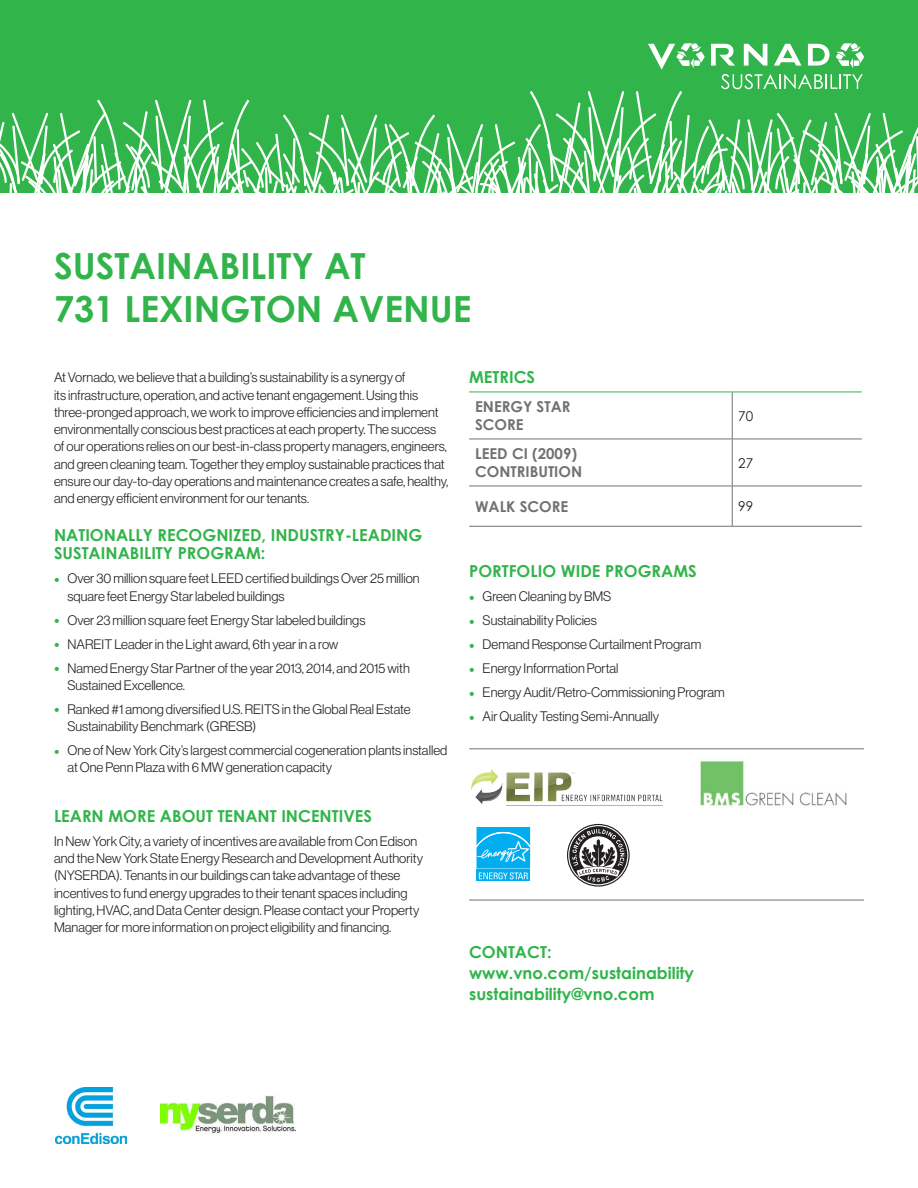
<style>
.page{position:relative;width:918px;height:1188px;background:#fff}
.page>*{position:absolute;margin:0;border:0;box-sizing:border-box;transform-origin:0 0}
.Headline_A_-_Green{font:700 36px/43.2px "Century Gothic";color:#31b44a}
.Subhead_-_GREEN{font:700 16.5px/18px "Century Gothic";color:#31b44a}
.Website___Green{font:700 16.5px "Century Gothic";color:#31b44a}
.Table_Gray_Text_All{font:700 15px/18px "Century Gothic";color:#707171}
.Body_Text{font:13.5px/17.2px "N Haas Grotesk DS Std 45 Lt";color:#231f20}
.Table_Black_Text{font:13.5px "Century Gothic";color:#231f20}
.s1{font-family:"Myriad Pro";font-size:19.5px;color:#31b44a}
</style>
<div class="page">
<img style="left:161px;top:1096px;width:135px;height:38px">
<img style="left:55px;top:1087px;width:71px;height:56px">
<hr style="left:469px;top:748px;width:395px;height:1px;background:#707171">
<hr style="left:469px;top:900px;width:395px;height:1px;background:#707171">
<img style="left:471px;top:769px;width:192px;height:37px">
<svg style="left:476px;top:827px;width:55px;height:54px;background:#2cbbf1"></svg>
<svg style="left:567px;top:824px;width:63px;height:63px"></svg>
<img style="left:700px;top:761px;width:146px;height:45px">
<hr style="left:469px;top:392px;width:263px;height:1px;background:#31b44a">
<hr style="left:732px;top:392px;width:130px;height:1px;background:#31b44a">
<hr style="left:732px;top:392px;width:1px;height:47px;background:#707171">
<hr style="left:469px;top:439px;width:263px;height:1px;background:#707171">
<hr style="left:732px;top:439px;width:130px;height:1px;background:#707171">
<hr style="left:732px;top:439px;width:1px;height:47px;background:#707171">
<hr style="left:469px;top:486px;width:263px;height:1px;background:#707171">
<hr style="left:732px;top:486px;width:130px;height:1px;background:#707171">
<hr style="left:732px;top:486px;width:1px;height:40px;background:#707171">
<hr style="left:469px;top:526px;width:263px;height:1px;background:#707171">
<hr style="left:732px;top:526px;width:130px;height:1px;background:#707171">
<div style="left:0;top:0;width:918px;height:192px;background:#31b44a"></div>
<svg style="left:0;top:43px;width:918px;height:150px"></svg>
<p class="Headline_A_-_Green" style="left:54px;top:242px;width:419px">SUSTAINABILITY AT<br>731 LEXINGTON AVENUE</p>
<p class="Body_Text" style="left:54px;top:369px;width:396px">At Vornado, we believe that a building’s sustainability is a synergy of<br>its infrastructure, operation, and active tenant engagement. Using this three-pronged approach, we work to improve efficiencies and implement environmentally conscious best practices at each property. The success of our operations relies on our best-in-class property managers, engineers, and green cleaning team. Together they employ sustainable practices that ensure our day-to-day operations and maintenance creates a safe, healthy, and energy efficient environment for our tenants.</p>
<p class="Subhead_-_GREEN" style="left:54px;top:526px;width:370px">NATIONALLY RECOGNIZED, INDUSTRY-LEADING<br>SUSTAINABILITY PROGRAM:</p>
<p class="Body_Text" style="left:68px;top:570px;width:354px;text-indent:-14px"><span class="s1">•</span> Over 30 million square feet LEED certified buildings Over 25 million square feet Energy Star labeled buildings</p>
<p class="Body_Text" style="left:54px;top:611px;width:313px"><span class="s1">•</span> Over 23 million square feet Energy Star labeled buildings</p>
<p class="Body_Text" style="left:54px;top:635px;width:286px"><span class="s1">•</span> NAREIT Leader in the Light award, 6th year in a row</p>
<p class="Body_Text" style="left:68px;top:659px;width:344px;text-indent:-14px"><span class="s1">•</span> Named Energy Star Partner of the year 2013, 2014, and 2015 with<br>Sustained Excellence.</p>
<p class="Body_Text" style="left:68px;top:701px;width:345px;text-indent:-14px"><span class="s1">•</span> Ranked #1 among diversified U.S. REITS in the Global Real Estate<br>Sustainability Benchmark (GRESB)</p>
<p class="Body_Text" style="left:68px;top:742px;width:381px;text-indent:-14px"><span class="s1">•</span> One of New York City’s largest commercial cogeneration plants installed at One Penn Plaza with 6 MW generation capacity</p>
<p class="Subhead_-_GREEN" style="left:54px;top:806px;width:320px">LEARN MORE ABOUT TENANT INCENTIVES</p>
<p class="Body_Text" style="left:54px;top:833px;width:371px">In New York City, a variety of incentives are available from Con Edison and the New York State Energy Research and Development Authority (NYSERDA). Tenants in our buildings can take advantage of these incentives to fund energy upgrades to their tenant spaces including lighting, HVAC, and Data Center design. Please contact your Property Manager for more information on project eligibility and financing.</p>
<p class="Subhead_-_GREEN" style="left:469px;top:367px;width:67px">METRICS</p>
<p class="Table_Gray_Text_All" style="left:475px;top:397px;width:97px">ENERGY STAR<br>SCORE</p>
<p class="Table_Black_Text" style="left:738px;top:406px;width:16px">70</p>
<p class="Table_Gray_Text_All" style="left:475px;top:444px;width:109px">LEED CI (2009)<br>CONTRIBUTION</p>
<p class="Table_Black_Text" style="left:738px;top:453px;width:16px">27</p>
<p class="Table_Gray_Text_All" style="left:475px;top:497px;width:95px">WALK SCORE</p>
<p class="Table_Black_Text" style="left:738px;top:497px;width:16px">99</p>
<p class="Subhead_-_GREEN" style="left:469px;top:562px;width:229px">PORTFOLIO WIDE PROGRAMS</p>
<p class="Body_Text" style="left:469px;top:588px;width:144px"><span class="s1">•</span> Green Cleaning by BMS</p>
<p class="Body_Text" style="left:469px;top:612px;width:129px"><span class="s1">•</span> Sustainability Policies</p>
<p class="Body_Text" style="left:469px;top:636px;width:234px"><span class="s1">•</span> Demand Response Curtailment Program</p>
<p class="Body_Text" style="left:469px;top:660px;width:151px"><span class="s1">•</span> Energy Information Portal</p>
<p class="Body_Text" style="left:469px;top:684px;width:257px"><span class="s1">•</span> Energy Audit/Retro-Commissioning Program</p>
<p class="Body_Text" style="left:469px;top:708px;width:192px"><span class="s1">•</span> Air Quality Testing Semi-Annually</p>
<p class="Subhead_-_GREEN" style="left:469px;top:943px;width:84px">CONTACT:</p>
<p class="Website___Green" style="left:469px;top:961px;width:227px">www.vno.com/sustainability</p>
<p class="Website___Green" style="left:469px;top:982px;width:187px">sustainability@vno.com</p>
</div>
